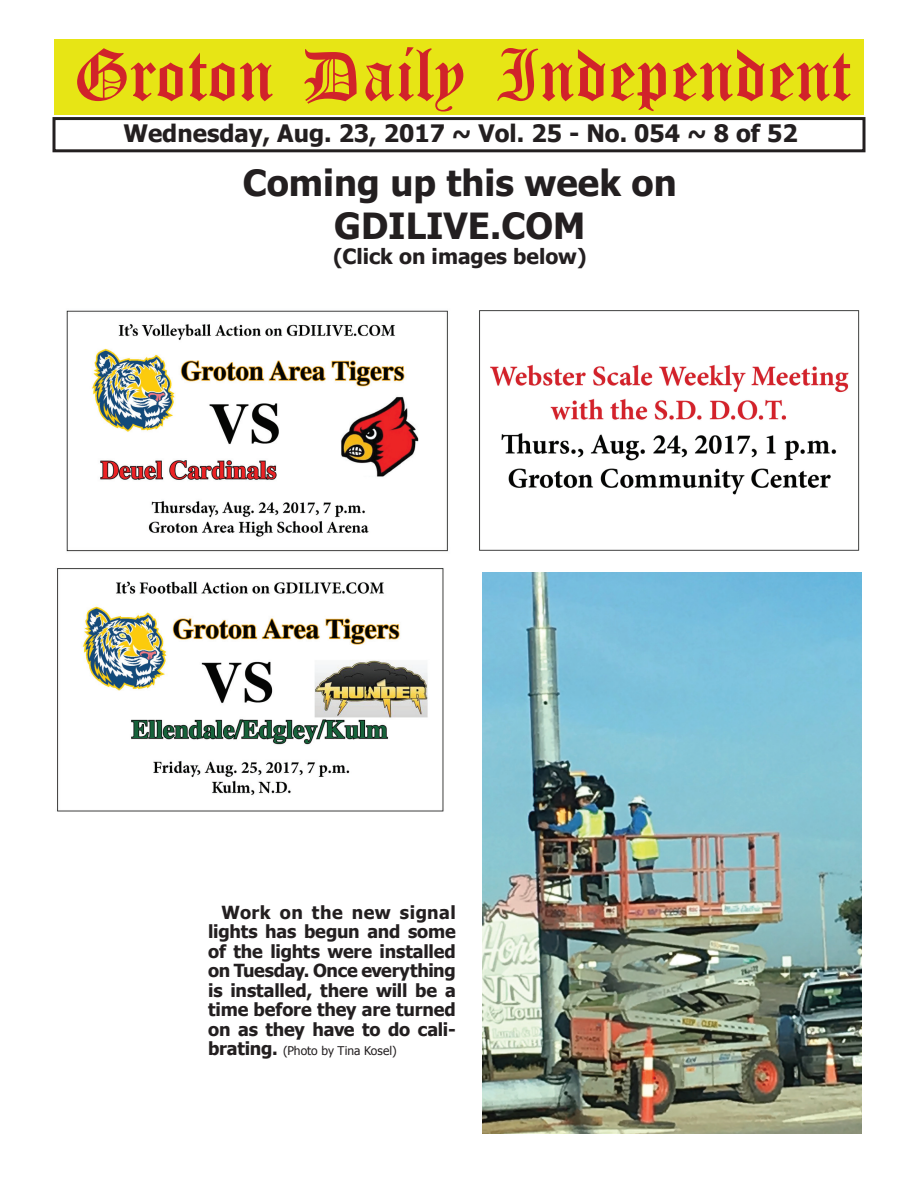
<style>
.page{position:relative;width:918px;height:1188px;background:#fff}
.page>*{position:absolute;margin:0;border:0;box-sizing:border-box;transform-origin:0 0}
.t1{font:54px "Old English Five";color:#d1232a}
.t2{font:700 36px/43.2px "Tahoma";color:#231f20;text-align:center}
.t3{font:700 24px "Tahoma";color:#231f20}
.t4{font:700 21px "Tahoma";color:#231f20}
.t5{font:700 18px/19.5px "Tahoma";letter-spacing:-.01em;color:#231f20;text-align:justify}
.t6{font:12px "Tahoma";letter-spacing:.005em;color:#231f20}
.s1{font-weight:700;font-size:18px}
</style>
<div class="page">
<div style="left:52px;top:117px;width:814px;height:35px;border:3px solid #231f20"></div>
<div style="left:54px;top:40px;width:810px;height:75px;background:#e7e515"></div>
<img style="left:57px;top:568px;width:387px;height:244px">
<img style="left:479px;top:310px;width:381px;height:241px">
<img style="left:66px;top:310px;width:382px;height:242px">
<img style="left:483px;top:572px;width:379px;height:562px">
<h1 class="t1" style="left:73px;top:50px;width:779px">Groton Daily Independent</h1>
<h3 class="t3" style="left:123px;top:116px;width:676px">Wednesday, Aug. 23, 2017 ~ Vol. 25 - No. 054 ~ 8 of 52</h3>
<h2 class="t2" style="left:243px;top:159px;width:436px">Coming up this week on<br>GDILIVE.COM</h2>
<p class="t4" style="left:333px;top:242px;width:255px">(Click on images below)</p>
<p class="t5" style="left:208px;top:901px;width:249px;text-indent:14px">Work on the new signal lights has begun and some of the lights were installed on Tuesday. Once everything is installed, there will be a time before they are turned on as they have to do cali-</p>
<p class="t6" style="left:208px;top:1043px;width:190px"><span class="s1">brating.</span> (Photo by Tina Kosel)</p>
</div>
